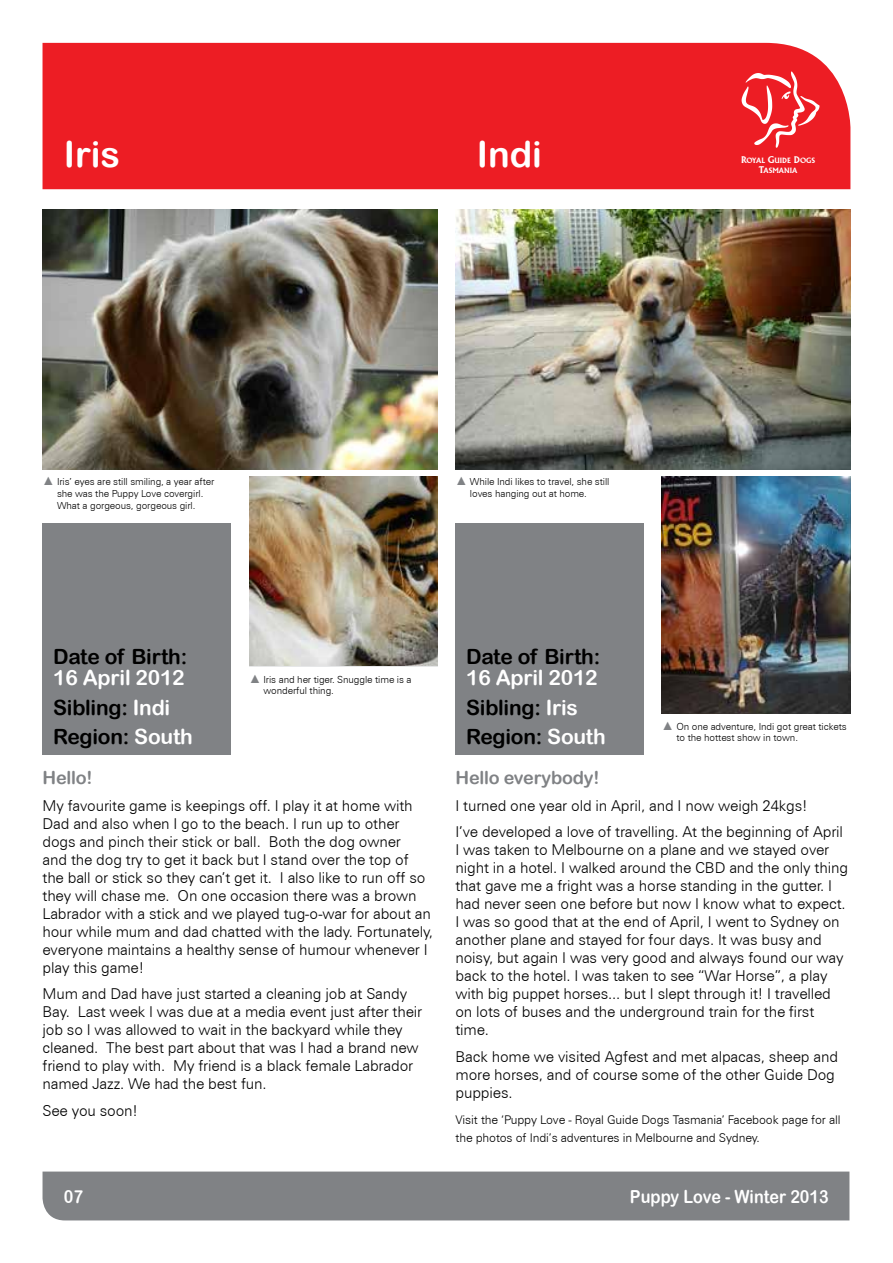
<style>
.page{position:relative;width:893px;height:1263px;background:#fff}
.page>*{position:absolute;margin:0;border:0;box-sizing:border-box;transform-origin:0 0}
.t1{font:36px "Arial Rounded MT Bold";color:#fff}
.t2{font:21px/29.5px "Arial Rounded MT Bold";letter-spacing:-.01em;color:#fff}
.t3{font:21px "Arial Rounded MT Bold";letter-spacing:-.01em;color:#000}
.t4{font:18px "Arial Rounded MT Bold";color:#fff;scale:.9 1}
.t5{font:18px "Arial Rounded MT Bold";letter-spacing:-.01em;color:#808285}
.t6{font:300 15px/18px "Zurich BT";letter-spacing:-.01em;color:#000}
.t7{font:300 12px/18px "Zurich BT";letter-spacing:-.01em;color:#000}
.t8{font:300 9.75px/11.7px "Zurich BT";letter-spacing:-.01em;color:#000}
.t9{font:700 7.05px "Flareserif 821 TL";letter-spacing:-.015em;color:#fff}
.s1{font-size:9px}
.s2{font-family:"Arial";font-weight:400;font-size:12px;color:#808285}
.s3{color:#000}
</style>
<div class="page">
<div style="left:43px;top:43px;width:807px;height:146px;background:#ed1d24"></div>
<svg style="left:742px;top:71px;width:77px;height:77px;background:#f0484d"></svg>
<div style="left:43px;top:1171px;width:806px;height:49px;background:#808285"></div>
<div style="left:43px;top:523px;width:188px;height:232px;background:#808285"></div>
<img style="left:249px;top:477px;width:188px;height:189px">
<img style="left:43px;top:210px;width:394px;height:259px">
<div style="left:455px;top:523px;width:189px;height:232px;background:#808285"></div>
<img style="left:662px;top:477px;width:188px;height:237px">
<img style="left:455px;top:210px;width:395px;height:259px">
<h1 class="t1" style="left:64px;top:133px;width:58px">Iris</h1>
<h1 class="t1" style="left:477px;top:133px;width:67px">Indi</h1>
<p class="t9" style="left:741px;top:156px;width:76px"><span class="s1">R</span>OYAL <span class="s1">G</span>UIDE <span class="s1">D</span>OGS</p>
<p class="t9" style="left:759px;top:166px;width:40px"><span class="s1">T</span>ASMANIA</p>
<p class="t8" style="left:43px;top:476px;width:173px;text-align:center"><span class="s2">▲</span> Iris’ eyes are still smiling, a year after she was the Puppy Love covergirl.<br>What a gorgeous, gorgeous girl.</p>
<p class="t8" style="left:470px;top:476px;width:141px;text-indent:-14px"><span class="s2">▲</span> While Indi likes to travel, she still loves hanging out at home.</p>
<h2 class="t3" style="left:53px;top:644px;width:136px">Date of Birth:</h2>
<h2 class="t2" style="left:53px;top:663px;width:141px">16 April 2012<br><span class="s3">Sibling:</span> Indi<br><span class="s3">Region:</span> South</h2>
<p class="t8" style="left:263px;top:673px;width:150px;text-indent:-14px"><span class="s2">▲</span> Iris and her tiger. Snuggle time is a wonderful thing.</p>
<h2 class="t3" style="left:466px;top:644px;width:136px">Date of Birth:</h2>
<h2 class="t2" style="left:466px;top:663px;width:141px">16 April 2012<br><span class="s3">Sibling:</span> Iris<br><span class="s3">Region:</span> South</h2>
<p class="t8" style="left:676px;top:720px;width:172px;text-indent:-14px"><span class="s2">▲</span> On one adventure, Indi got great tickets to the hottest show in town.</p>
<p class="t5" style="left:43px;top:767px;width:52px">Hello!</p>
<p class="t6" style="left:43px;top:796px;width:392px">My favourite game is keepings off. I play it at home with Dad and also when I go to the beach. I run up to other dogs and pinch their stick or ball. Both the dog owner<br>and the dog try to get it back but I stand over the top of the ball or stick so they can’t get it. I also like to run off so they will chase me. On one occasion there was a brown Labrador with a stick and we played tug-o-war for about an hour while mum and dad chatted with the lady. Fortunately, everyone maintains a healthy sense of humour whenever I play this game!</p>
<p class="t6" style="left:43px;top:985px;width:381px">Mum and Dad have just started a cleaning job at Sandy Bay. Last week I was due at a media event just after their job so I was allowed to wait in the backyard while they cleaned. The best part about that was I had a brand new friend to play with. My friend is a black female Labrador named Jazz. We had the best fun.</p>
<p class="t6" style="left:43px;top:1101px;width:97px">See you soon!</p>
<p class="t5" style="left:455px;top:767px;width:146px">Hello everybody!</p>
<p class="t6" style="left:455px;top:792px;width:389px;line-height:26.5px">I turned one year old in April, and I now weigh 24kgs!<br>I’ve developed a love of travelling. At the beginning of April</p>
<p class="t6" style="left:455px;top:841px;width:394px">I was taken to Melbourne on a plane and we stayed over night in a hotel. I walked around the CBD and the only thing that gave me a fright was a horse standing in the gutter. I had never seen one before but now I know what to expect.<br>I was so good that at the end of April, I went to Sydney on another plane and stayed for four days. It was busy and noisy, but again I was very good and always found our way back to the hotel. I was taken to see “War Horse”, a play with big puppet horses... but I slept through it! I travelled on lots of buses and the underground train for the first time.</p>
<p class="t6" style="left:455px;top:1047px;width:384px">Back home we visited Agfest and met alpacas, sheep and more horses, and of course some of the other Guide Dog puppies.</p>
<p class="t7" style="left:455px;top:1111px;width:387px">Visit the ‘Puppy Love - Royal Guide Dogs Tasmania’ Facebook page for all the photos of Indi’s adventures in Melbourne and Sydney.</p>
<p class="t4" style="left:64px;top:1185px;width:23px">07</p>
<p class="t4" style="left:630px;top:1185px;width:222px">Puppy Love - Winter 2013</p>
</div>
